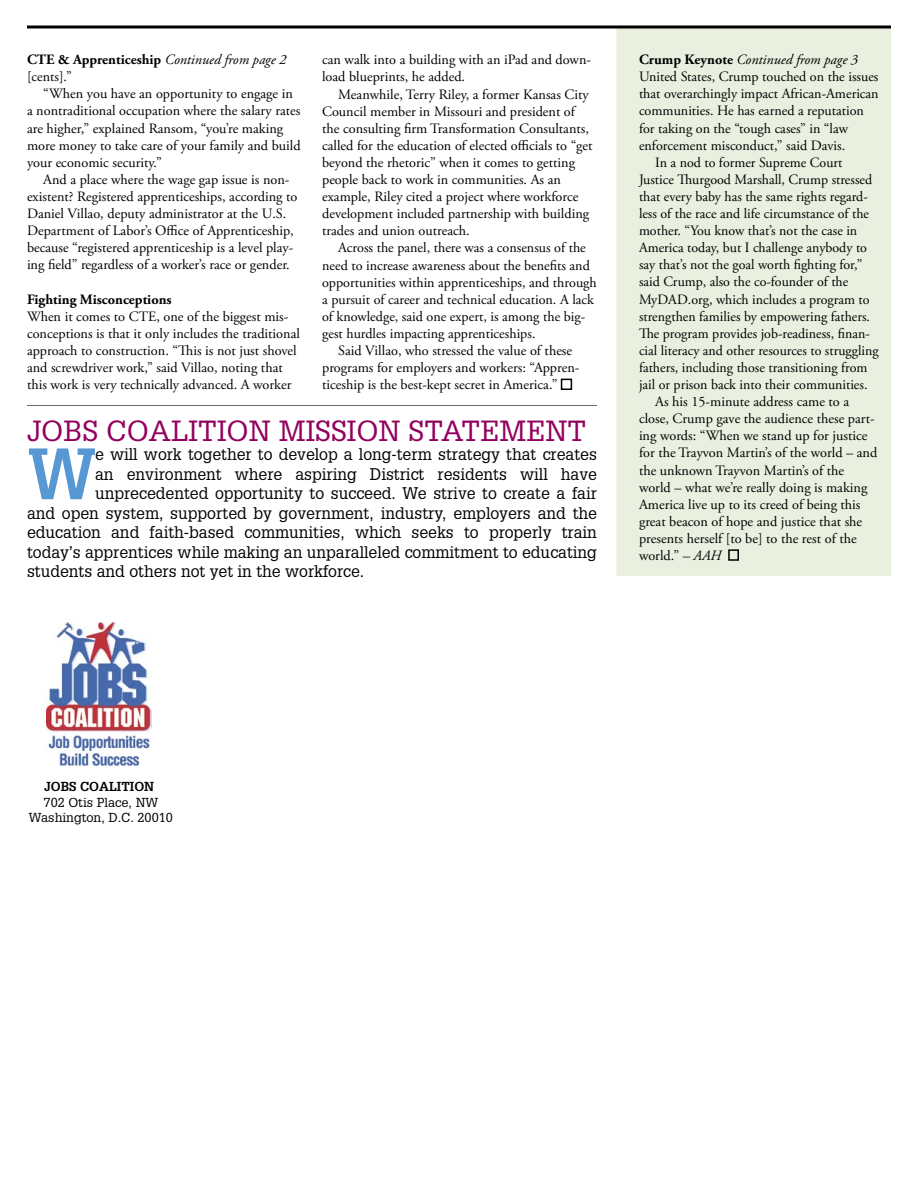
<style>
.page{position:relative;width:918px;height:1188px;background:#fff}
.page>*{position:absolute;margin:0;border:0;box-sizing:border-box;transform-origin:0 0}
.Strides__body_text{font:700 70.95px "Glypha LT Std";color:#5798d4;scale:.96 1}
.subtitle{font:28.5px "Glypha LT Std";color:#92005e}
.Strides__body_text-2{font:16.5px "Glypha LT Std";color:#000;scale:.96 1}
.body_text{font:14.25px/17.1px "Adobe Garamond Pro";color:#000}
.Continued_from{font:700 14.25px "Adobe Garamond Pro";color:#000}
.Continued_from-2{font:italic 14.25px "Adobe Garamond Pro";color:#000}
.body_text-2{font:700 14.25px "Adobe Garamond Pro";color:#000}
.t1{font:12.75px "Glypha LT Std";color:#000}
.caption_bold{font:700 12.75px "Glypha LT Std";color:#000}
.s1{font-weight:400;font-style:italic}
.s2{font-weight:700;font-style:normal}
.s3{font-style:italic}
</style>
<div class="page">
<div style="left:616px;top:26px;width:276px;height:551px;background:#e9f0e0"></div>
<div style="left:615px;top:26px;width:277px;height:552px;border:2px solid #fff"></div>
<hr style="left:27px;top:26px;width:864px;height:2px;background:#000">
<hr style="left:27px;top:405px;width:570px;height:1px;background:#696c70">
<img style="left:47px;top:622px;width:105px;height:145px">
<div style="left:561px;top:379px;width:11px;height:11px;border:2px solid #000"></div>
<div style="left:728px;top:549px;width:11px;height:12px;border:2px solid #000"></div>
<p class="Continued_from" style="left:27px;top:52px;width:261px">CTE &amp; Apprenticeship <span class="s1">Continued from page 2</span></p>
<p class="Continued_from-2" style="left:639px;top:51px;width:221px"><span class="s2">Crump Keynote</span> Continued from page 3</p>
<p class="body_text" style="left:322px;top:52px;width:270px">can walk into a building with an iPad and down&shy;load blueprints, he added.</p>
<p class="body_text" style="left:322px;top:86px;width:272px;text-indent:16px">Meanwhile, Terry Riley, a former Kansas City Council member in Missouri and president of the consulting firm Transformation Consultants, called for the education of elected officials to “get beyond the rhetoric” when it comes to getting people back to work in communities. As an example, Riley cited a project where workforce development included partnership with building trades and union outreach.</p>
<p class="body_text" style="left:322px;top:240px;width:276px;text-indent:16px">Across the panel, there was a consensus of the need to increase awareness about the benefits and opportunities within apprenticeships, and through a pursuit of career and technical education. A lack of knowledge, said one expert, is among the big&shy;gest hurdles impacting apprenticeships.</p>
<p class="body_text" style="left:322px;top:342px;width:259px;text-indent:16px">Said Villao, who stressed the value of these programs for employers and workers: “Appren&shy;ticeship is the best-kept secret in America.”</p>
<p class="body_text" style="left:639px;top:69px;width:241px">United States, Crump touched on the issues that overarchingly impact African-American communities. He has earned a reputation for taking on the “tough cases” in “law enforcement misconduct,” said Davis.</p>
<p class="body_text" style="left:639px;top:154px;width:241px;text-indent:16px">In a nod to former Supreme Court Justice Thurgood Marshall, Crump stressed that every baby has the same rights regard&shy;less of the race and life circumstance of the mother. “You know that’s not the case in America today, but I challenge anybody to say that’s not the goal worth fighting for,” said Crump, also the co-founder of the MyDAD.org, which includes a program to strengthen families by empowering fathers.<br>The program provides job-readiness, finan&shy;cial literacy and other resources to struggling fathers, including those transitioning from jail or prison back into their communities.</p>
<p class="body_text" style="left:639px;top:394px;width:240px;text-indent:16px">As his 15-minute address came to a close, Crump gave the audience these part&shy;ing words: “When we stand up for justice for the Trayvon Martin’s of the world – and the unknown Trayvon Martin’s of the world – what we’re really doing is making America live up to its creed of being this great beacon of hope and justice that she presents herself [to be] to the rest of the world.” <span class="s3">– AAH</span></p>
<p class="body_text" style="left:27px;top:69px;width:46px">[cents].”</p>
<p class="body_text" style="left:27px;top:86px;width:275px;text-indent:16px">“When you have an opportunity to engage in a nontraditional occupation where the salary rates are higher,” explained Ransom, “you’re making more money to take care of your family and build your economic security.”</p>
<p class="body_text" style="left:27px;top:171px;width:272px;text-indent:16px">And a place where the wage gap issue is non&shy;existent? Registered apprenticeships, according to Daniel Villao, deputy administrator at the U.S.<br>Department of Labor’s Office of Apprenticeship, because “registered apprenticeship is a level play&shy;ing field” regardless of a worker’s race or gender.</p>
<p class="body_text-2" style="left:27px;top:291px;width:146px">Fighting Misconceptions</p>
<p class="body_text" style="left:27px;top:308px;width:274px">When it comes to CTE, one of the biggest mis&shy;conceptions is that it only includes the traditional approach to construction. “This is not just shovel and screwdriver work,” said Villao, noting that this work is very technically advanced. A worker</p>
<p class="subtitle" style="left:27px;top:413px;width:561px">JOBS COALITION MISSION STATEMENT</p>
<p class="Strides__body_text" style="left:27px;top:430px;width:72px">W</p>
<p class="Strides__body_text-2" style="left:95px;top:444px;width:524px">e will work together to develop a long-term strategy that creates</p>
<p class="Strides__body_text-2" style="left:95px;top:464px;width:524px">an environment where aspiring District residents will have</p>
<p class="Strides__body_text-2" style="left:95px;top:483px;width:524px">unprecedented opportunity to succeed. We strive to create a fair</p>
<p class="Strides__body_text-2" style="left:27px;top:503px;width:595px">and open system, supported by government, industry, employers and the</p>
<p class="Strides__body_text-2" style="left:27px;top:522px;width:595px">education and faith-based communities, which seeks to properly train</p>
<p class="Strides__body_text-2" style="left:27px;top:542px;width:595px">today’s apprentices while making an unparalleled commitment to educating</p>
<p class="Strides__body_text-2" style="left:27px;top:561px;width:353px">students and others not yet in the workforce.</p>
<p class="caption_bold" style="left:44px;top:779px;width:112px">JOBS COALITION</p>
<p class="t1" style="left:44px;top:795px;width:116px">702 Otis Place, NW</p>
<p class="t1" style="left:29px;top:810px;width:146px">Washington, D.C. 20010</p>
</div>
